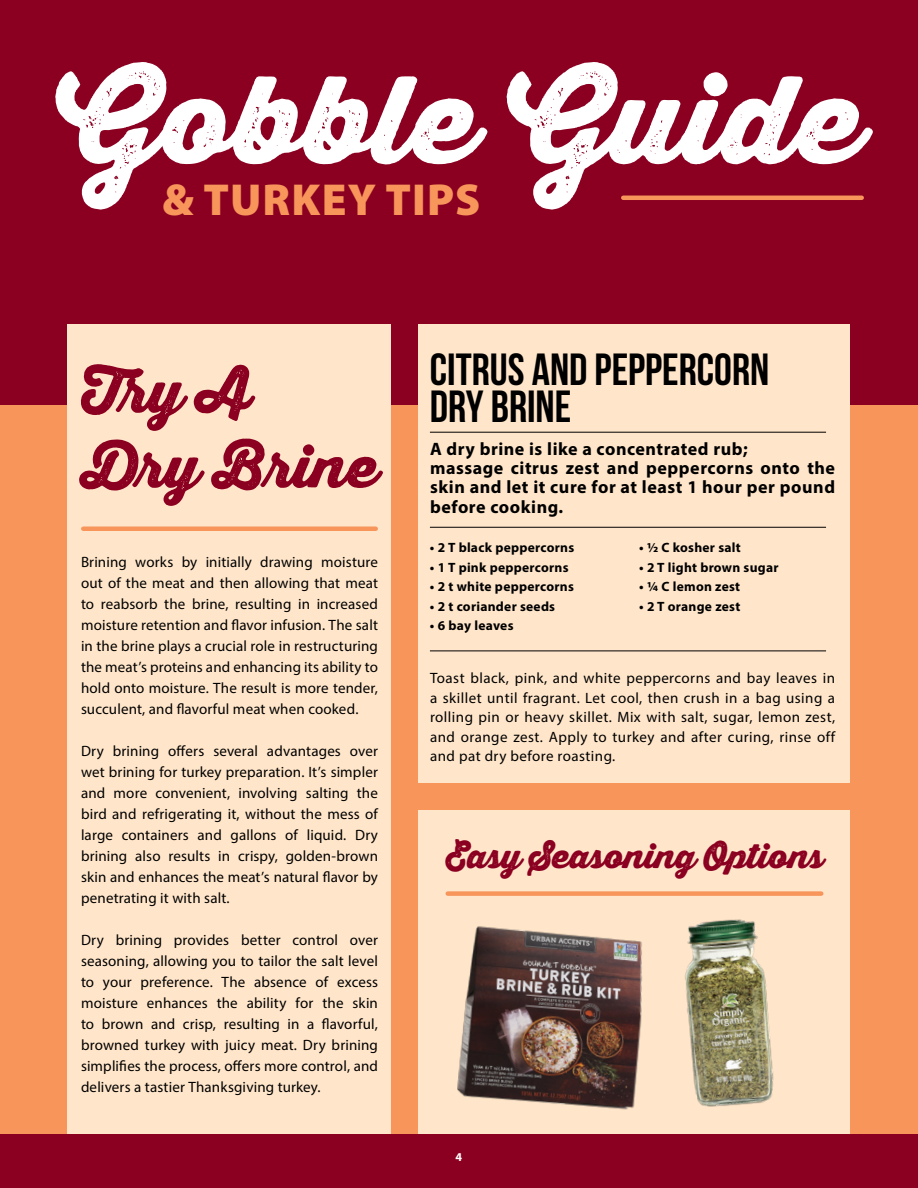
<style>
.page{position:relative;width:918px;height:1188px;background:#fff}
.page>*{position:absolute;margin:0;border:0;box-sizing:border-box;transform-origin:0 0}
.t1{font:120px "Thirsty Rough Blk";color:#fff}
.t2{font:57px/75px "Thirsty Rough Blk";color:#8b0021}
.t3{font:700 45px/37.5px "Bebas Neue";color:#000}
.t4{font:900 45px "Myriad Pro";letter-spacing:.025em;color:#f7955b}
.t5{font:33px "Thirsty Rough Blk";color:#8b0021}
.t6{font:700 18px/19.5px "Myriad Pro";letter-spacing:.03em;color:#000}
.t7{font:15px/21px "Myriad Pro";letter-spacing:.01em;color:#000;text-align:justify}
.t8{font:700 13.5px "Myriad Pro";letter-spacing:.02em;color:#000}
.t9{font:700 12px "Myriad Pro";color:#fff}
</style>
<div class="page">
<div style="left:0;top:1134px;width:918px;height:54px;background:#8b0021"></div>
<div style="left:0;top:405px;width:918px;height:729px;background:#f7955b"></div>
<div style="left:0;top:0;width:918px;height:405px;background:#8b0021"></div>
<hr style="left:623px;top:196px;width:239px;height:4px;background:#f7955b">
<div style="left:68px;top:324px;width:324px;height:810px;background:#ffe6ca"></div>
<div style="left:418px;top:324px;width:432px;height:459px;background:#ffe6ca"></div>
<hr style="left:430px;top:432px;width:396px;height:1px;background:#000">
<hr style="left:430px;top:527px;width:396px;height:1px;background:#000">
<hr style="left:430px;top:651px;width:396px;height:1px;background:#000">
<div style="left:83px;top:526px;width:293px;height:5px;background:#f7955b"></div>
<div style="left:418px;top:810px;width:432px;height:324px;background:#ffe6ca"></div>
<img style="left:457px;top:926px;width:166px;height:184px">
<img style="left:623px;top:919px;width:151px;height:191px">
<div style="left:448px;top:891px;width:373px;height:5px;background:#f7955b"></div>
<h1 class="t1" style="left:56px;top:27px;width:808px">Gobble Guide</h1>
<h3 class="t4" style="left:162px;top:174px;width:320px">&amp; TURKEY TIPS</h3>
<h2 class="t2" style="left:81px;top:354px;width:299px">Try A<br>Dry Brine</h2>
<p class="t7" style="left:81px;top:551px;width:299px">Brining works by initially drawing moisture out of the meat and then allowing that meat to reabsorb the brine, resulting in increased moisture retention and flavor infusion. The salt in the brine plays a crucial role in restructuring the meat’s proteins and enhancing its ability to hold onto moisture. The result is more tender, succulent, and flavorful meat when cooked.</p>
<p class="t7" style="left:81px;top:740px;width:299px">Dry brining offers several advantages over wet brining for turkey preparation. It’s simpler and more convenient, involving salting the bird and refrigerating it, without the mess of large containers and gallons of liquid. Dry brining also results in crispy, golden-brown skin and enhances the meat’s natural flavor by penetrating it with salt.</p>
<p class="t7" style="left:81px;top:929px;width:299px">Dry brining provides better control over seasoning, allowing you to tailor the salt level to your preference. The absence of excess moisture enhances the ability for the skin to brown and crisp, resulting in a flavorful, browned turkey with juicy meat. Dry brining simplifies the process, offers more control, and delivers a tastier Thanksgiving turkey.</p>
<h3 class="t3" style="left:430px;top:350px;width:341px">CITRUS AND PEPPERCORN<br>DRY BRINE</h3>
<p class="t6" style="left:430px;top:438px;width:407px">A dry brine is like a concentrated rub;<br>massage citrus zest and peppercorns onto the skin and let it cure for at least 1 hour per pound before cooking.</p>
<p class="t8" style="left:430px;top:539px;width:146px">• 2 T black peppercorns</p>
<p class="t8" style="left:430px;top:559px;width:140px">• 1 T pink peppercorns</p>
<p class="t8" style="left:430px;top:578px;width:145px">• 2 t white peppercorns</p>
<p class="t8" style="left:430px;top:598px;width:127px">• 2 t coriander seeds</p>
<p class="t8" style="left:430px;top:617px;width:85px">• 6 bay leaves</p>
<p class="t8" style="left:639px;top:539px;width:103px">• 1/2 C kosher salt</p>
<p class="t8" style="left:639px;top:559px;width:141px">• 2 T light brown sugar</p>
<p class="t8" style="left:639px;top:578px;width:103px">• 1/4 C lemon zest</p>
<p class="t8" style="left:639px;top:598px;width:103px">• 2 T orange zest</p>
<p class="t7" style="left:430px;top:668px;width:407px;line-height:19.5px">Toast black, pink, and white peppercorns and bay leaves in a skillet until fragrant. Let cool, then crush in a bag using a rolling pin or heavy skillet. Mix with salt, sugar, lemon zest, and orange zest. Apply to turkey and after curing, rinse off and pat dry before roasting.</p>
<h3 class="t5" style="left:446px;top:831px;width:380px">Easy Seasoning Options</h3>
<p class="t9" style="left:456px;top:1149px;width:8px">4</p>
</div>
